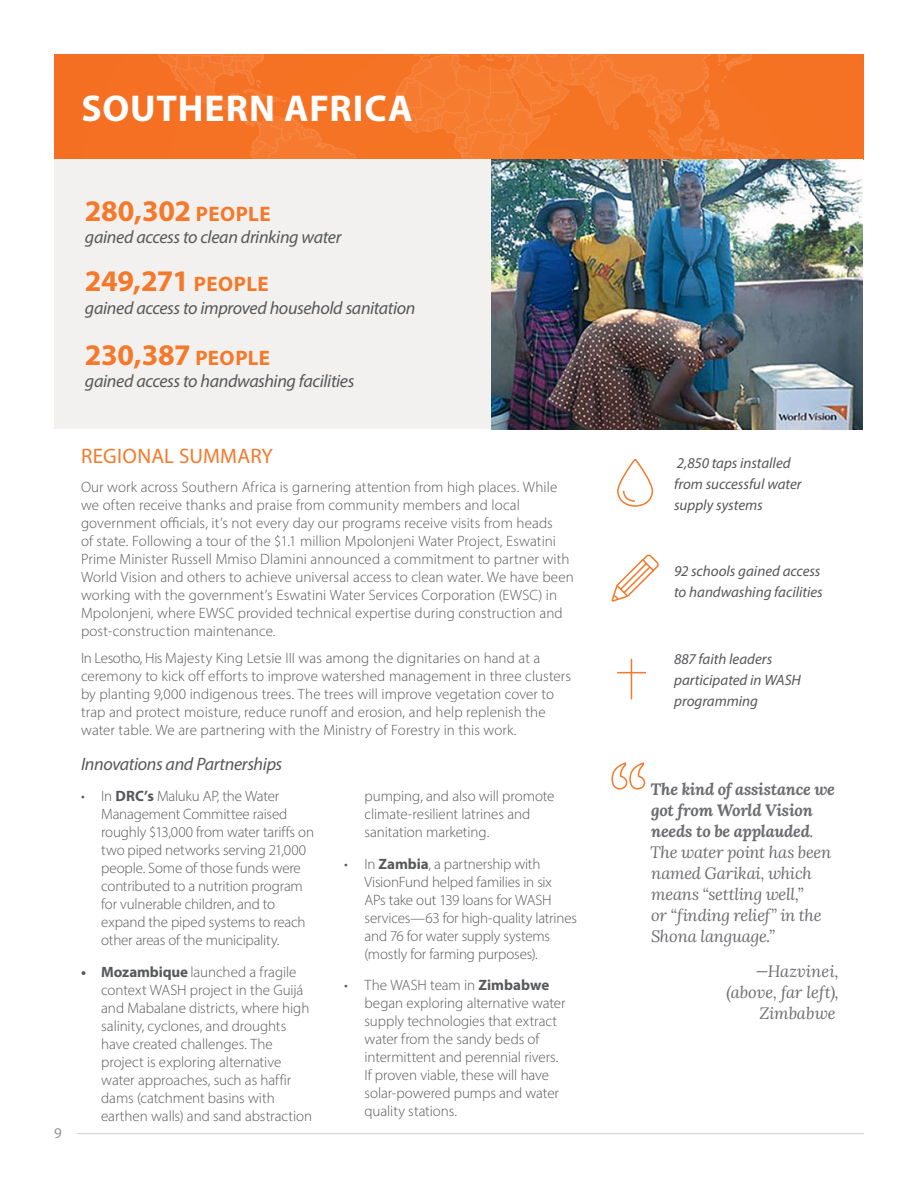
<style>
.page{position:relative;width:918px;height:1188px;background:#fff}
.page>*{position:absolute;margin:0;border:0;box-sizing:border-box;transform-origin:0 0}
.Titles{font:700 37.5px "Myriad Pro";letter-spacing:.025em;color:#fff}
.Titles-2{font:700 30px "Myriad Pro";letter-spacing:-.015em;color:#f4792a}
.Headings{font:21px "Myriad Pro";letter-spacing:.005em;color:#f4792a}
.Titles-3{font:italic 18px "Myriad Pro";letter-spacing:-.02em;color:#57585a}
.Subheads_-_Grey__Span_Columns{font:italic 18px "Myriad Pro";letter-spacing:-.02em;color:#57585a}
.Subheads_-_Grey__Span_Columns-2{font:italic 16.5px/21px "Lora";letter-spacing:-.01em;color:#6c6d70}
.Body_Copy{font:300 15px/18px "Myriad Pro";color:#57585a}
.Subheads_-_Grey__Span_Columns-3{font:italic 15px/21px "Myriad Pro";color:#57585a}
.Footer_numbers{font:15px "Myriad Pro";color:#939598}
.s1{font-size:21px}
.s2{font-weight:700}
</style>
<div class="page">
<hr style="left:77px;top:1133px;width:787px;height:1px;background:#d1d2d4">
<div style="left:54px;top:54px;width:810px;height:105px;background:#f57123"></div>
<svg style="left:395px;top:54px;width:394px;height:105px"></svg>
<svg style="left:158px;top:54px;width:198px;height:105px"></svg>
<div style="left:54px;top:159px;width:469px;height:270px;background:#f3f1ef"></div>
<img style="left:491px;top:159px;width:372px;height:270px">
<svg style="left:611px;top:762px;width:35px;height:28px"></svg>
<svg style="left:617px;top:459px;width:37px;height:48px"></svg>
<svg style="left:611px;top:554px;width:48px;height:48px"></svg>
<hr style="left:631px;top:659px;width:1px;height:40px;background:#f4792a">
<svg style="left:617px;top:672px;width:29px;height:1px"></svg>
<p class="Titles" style="left:81px;top:84px;width:333px">SOUTHERN AFRICA</p>
<p class="Titles-2" style="left:85px;top:191px;width:187px">280,302 <span class="s1">PEOPLE</span></p>
<p class="Titles-3" style="left:85px;top:226px;width:258px">gained access to clean drinking water</p>
<p class="Titles-2" style="left:85px;top:262px;width:185px">249,271 <span class="s1">PEOPLE</span></p>
<p class="Titles-3" style="left:85px;top:297px;width:332px">gained access to improved household sanitation</p>
<p class="Titles-2" style="left:85px;top:335px;width:187px">230,387 <span class="s1">PEOPLE</span></p>
<p class="Titles-3" style="left:85px;top:370px;width:271px">gained access to handwashing facilities</p>
<p class="Footer_numbers" style="left:54px;top:1124px;width:9px">9</p>
<p class="Headings" style="left:81px;top:443px;width:193px">REGIONAL SUMMARY</p>
<p class="Body_Copy" style="left:81px;top:478px;width:494px">Our work across Southern Africa is garnering attention from high places. While we often receive thanks and praise from community members and local government officials, it’s not every day our programs receive visits from heads<br>of state. Following a tour of the $1.1 million Mpolonjeni Water Project, Eswatini Prime Minister Russell Mmiso Dlamini announced a commitment to partner with World Vision and others to achieve universal access to clean water. We have been working with the government’s Eswatini Water Services Corporation (EWSC) in Mpolonjeni, where EWSC provided technical expertise during construction and post-construction maintenance.</p>
<p class="Body_Copy" style="left:81px;top:649px;width:492px">In Lesotho, His Majesty King Letsie III was among the dignitaries on hand at a ceremony to kick off efforts to improve watershed management in three clusters by planting 9,000 indigenous trees. The trees will improve vegetation cover to trap and protect moisture, reduce runoff and erosion, and help replenish the water table. We are partnering with the Ministry of Forestry in this work.</p>
<p class="Subheads_-_Grey__Span_Columns" style="left:81px;top:752px;width:203px">Innovations and Partnerships</p>
<p class="Body_Copy" style="left:101px;top:787px;width:214px;text-indent:-20px">• In <span class="s2">DRC’s</span> Maluku AP, the Water<br>Management Committee raised roughly $13,000 from water tariffs on two piped networks serving 21,000 people. Some of those funds were contributed to a nutrition program for vulnerable children, and to expand the piped systems to reach other areas of the municipality.</p>
<p class="Body_Copy" style="left:101px;top:962px;width:213px;text-indent:-20px"><span class="s2">• Mozambique</span> launched a fragile context WASH project in the Guijá and Mabalane districts, where high salinity, cyclones, and droughts have created challenges. The project is exploring alternative water approaches, such as haffir dams (catchment basins with earthen walls) and sand abstraction</p>
<p class="Body_Copy" style="left:365px;top:787px;width:192px">pumping, and also will promote climate-resilient latrines and sanitation marketing.</p>
<p class="Body_Copy" style="left:365px;top:854px;width:214px;text-indent:-20px">• In <span class="s2">Zambia</span>, a partnership with<br>VisionFund helped families in six<br>APs take out 139 loans for WASH services—63 for high-quality latrines and 76 for water supply systems (mostly for farming purposes).</p>
<p class="Body_Copy" style="left:365px;top:976px;width:202px;text-indent:-20px">• The WASH team in <span class="s2">Zimbabwe </span>began exploring alternative water supply technologies that extract water from the sandy beds of intermittent and perennial rivers.<br>If proven viable, these will have solar-powered pumps and water quality stations.</p>
<p class="Subheads_-_Grey__Span_Columns-3" style="left:674px;top:452px;width:129px">2,850 taps installed from successful water supply systems</p>
<p class="Subheads_-_Grey__Span_Columns-3" style="left:674px;top:560px;width:150px">92 schools gained access to handwashing facilities</p>
<p class="Subheads_-_Grey__Span_Columns-3" style="left:674px;top:649px;width:128px">887 faith leaders participated in WASH programming</p>
<p class="Subheads_-_Grey__Span_Columns-2" style="left:650px;top:779px;width:186px"><span class="s2">The kind of assistance we got from World Vision needs to be applauded</span>.<br>The water point has been named Garikai, which means “settling well,”<br>or “finding relief” in the<br>Shona language.”</p>
<p class="Subheads_-_Grey__Span_Columns-2" style="left:727px;top:960px;width:114px;text-align:right">—Hazvinei, (above, far left),<br>Zimbabwe</p>
</div>
